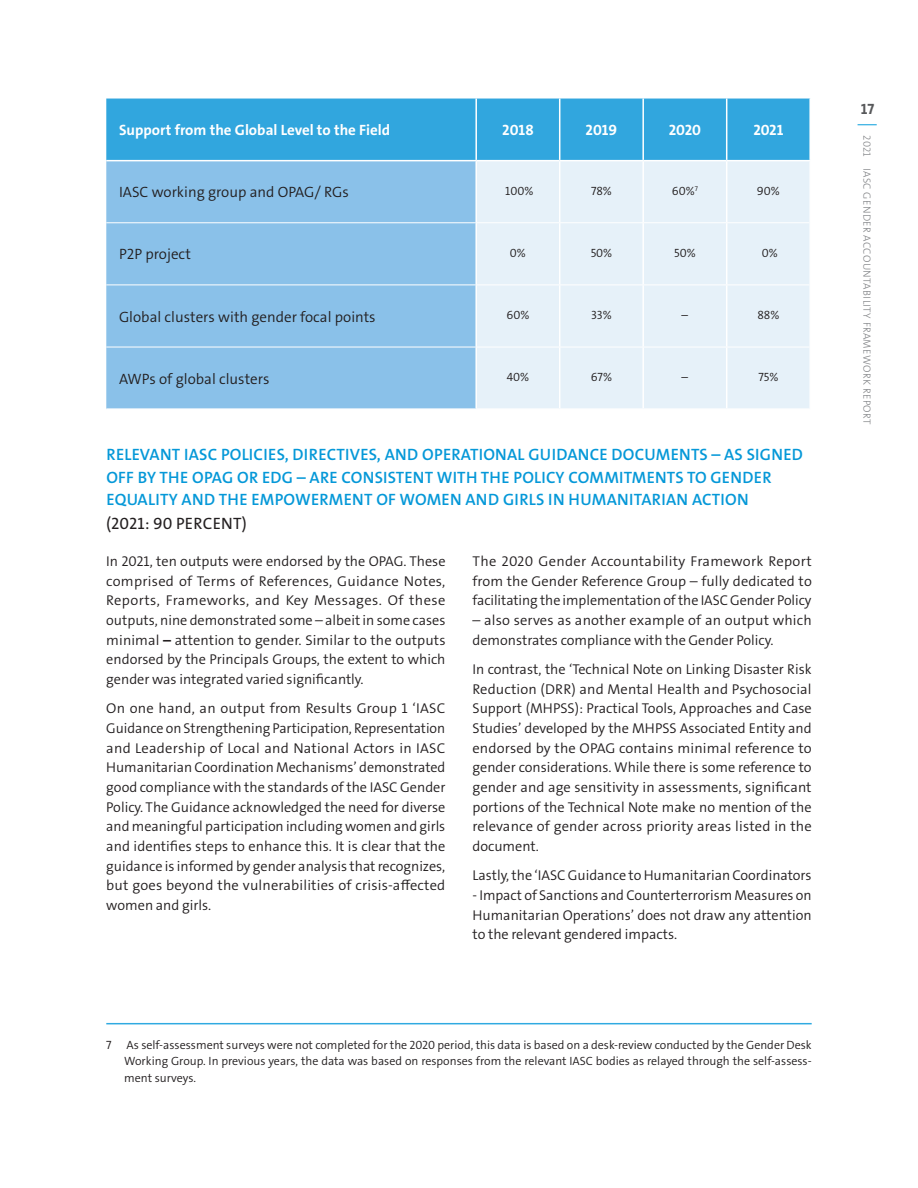
<style>
.page{position:relative;width:918px;height:1188px;background:#fff}
.page>*{position:absolute;margin:0;border:0;box-sizing:border-box;transform-origin:0 0}
.t1{font:16.5px/22.5px "Grundfos The Sans OT 6 SB";letter-spacing:.015em;color:#0598d8}
.t2{font:16.5px "Grundfos The Sans OT 5 R";letter-spacing:.015em;color:#231f20}
.t3{font:15px "Grundfos The Sans OT 4 SL";color:#231f20}
.t4{font:15px "Grundfos The Sans OT 7 B";color:#fff}
.t5{font:15px "Grundfos The Sans OT 7 B";color:#57585a}
.t6{font:14.25px/19.6px "Grundfos The Sans OT 4 SL";color:#231f20;text-align:justify}
.t7{font:12px/16.5px "Grundfos The Sans OT 4 SL";color:#231f20;text-align:justify}
.t8{font:10.5px "Grundfos The Sans OT 3 L";letter-spacing:.035em;color:#808285}
.s1{font-family:"Grundfos The Sans OT 7 B"}
</style>
<div class="page">
<div style="left:106px;top:99px;width:703px;height:61px;background:#31a6de"></div>
<div style="left:106px;top:161px;width:369px;height:247px;background:#8ac1e9"></div>
<div style="left:477px;top:161px;width:332px;height:247px;background:#e6f1f9"></div>
<hr style="left:475px;top:99px;width:2px;height:61px;background:#fff">
<hr style="left:559px;top:99px;width:1px;height:61px;background:#fff">
<hr style="left:642px;top:99px;width:2px;height:61px;background:#fff">
<hr style="left:726px;top:99px;width:1px;height:61px;background:#fff">
<hr style="left:559px;top:161px;width:1px;height:61px;background:#fff">
<hr style="left:642px;top:161px;width:2px;height:61px;background:#fff">
<hr style="left:726px;top:161px;width:1px;height:61px;background:#fff">
<hr style="left:559px;top:223px;width:1px;height:62px;background:#fff">
<hr style="left:642px;top:223px;width:2px;height:62px;background:#fff">
<hr style="left:726px;top:223px;width:1px;height:62px;background:#fff">
<hr style="left:559px;top:285px;width:1px;height:62px;background:#fff">
<hr style="left:642px;top:285px;width:2px;height:62px;background:#fff">
<hr style="left:726px;top:285px;width:1px;height:62px;background:#fff">
<hr style="left:559px;top:347px;width:1px;height:61px;background:#fff">
<hr style="left:642px;top:347px;width:2px;height:61px;background:#fff">
<hr style="left:726px;top:347px;width:1px;height:61px;background:#fff">
<hr style="left:106px;top:222px;width:370px;height:1px;background:#fff">
<hr style="left:476px;top:222px;width:84px;height:1px;background:#fff">
<hr style="left:560px;top:222px;width:83px;height:1px;background:#fff">
<hr style="left:643px;top:222px;width:84px;height:1px;background:#fff">
<hr style="left:727px;top:222px;width:82px;height:1px;background:#fff">
<hr style="left:106px;top:285px;width:370px;height:1px;background:#fff">
<hr style="left:476px;top:285px;width:84px;height:1px;background:#fff">
<hr style="left:560px;top:285px;width:83px;height:1px;background:#fff">
<hr style="left:643px;top:285px;width:84px;height:1px;background:#fff">
<hr style="left:727px;top:285px;width:82px;height:1px;background:#fff">
<hr style="left:106px;top:347px;width:370px;height:1px;background:#fff">
<hr style="left:476px;top:347px;width:84px;height:1px;background:#fff">
<hr style="left:560px;top:347px;width:83px;height:1px;background:#fff">
<hr style="left:643px;top:347px;width:84px;height:1px;background:#fff">
<hr style="left:727px;top:347px;width:82px;height:1px;background:#fff">
<hr style="left:106px;top:1023px;width:706px;height:1px;background:#30aae1">
<svg style="left:858px;top:124px;width:19px;height:1px"></svg>
<p class="t4" style="left:119px;top:120px;width:273px">Support from the Global Level to the Field</p>
<p class="t4" style="left:502px;top:120px;width:33px">2018</p>
<p class="t4" style="left:586px;top:120px;width:33px">2019</p>
<p class="t4" style="left:669px;top:120px;width:34px">2020</p>
<p class="t4" style="left:753px;top:120px;width:32px">2021</p>
<p class="t3" style="left:119px;top:183px;width:231px">IASC working group and OPAG/ RGs</p>
<p class="t7" style="left:505px;top:183px;width:30px">100%</p>
<p class="t7" style="left:591px;top:183px;width:22px">78%</p>
<p class="t7" style="left:672px;top:183px;width:28px">60%<sup>7</sup></p>
<p class="t7" style="left:757px;top:183px;width:24px">90%</p>
<p class="t3" style="left:119px;top:245px;width:73px">P2P project</p>
<p class="t7" style="left:510px;top:245px;width:17px">0%</p>
<p class="t7" style="left:591px;top:245px;width:23px">50%</p>
<p class="t7" style="left:674px;top:245px;width:23px">50%</p>
<p class="t7" style="left:762px;top:245px;width:17px">0%</p>
<p class="t3" style="left:119px;top:307px;width:258px">Global clusters with gender focal points</p>
<p class="t7" style="left:507px;top:307px;width:24px">60%</p>
<p class="t7" style="left:591px;top:307px;width:22px">33%</p>
<p class="t7" style="left:682px;top:307px;width:8px">–</p>
<p class="t7" style="left:757px;top:307px;width:24px">88%</p>
<p class="t3" style="left:119px;top:369px;width:152px">AWPs of global clusters</p>
<p class="t7" style="left:507px;top:369px;width:24px">40%</p>
<p class="t7" style="left:591px;top:369px;width:23px">67%</p>
<p class="t7" style="left:682px;top:369px;width:8px">–</p>
<p class="t7" style="left:758px;top:369px;width:21px">75%</p>
<p class="t1" style="left:106px;top:444px;width:698px">RELEVANT IASC POLICIES, DIRECTIVES, AND OPERATIONAL GUIDANCE DOCUMENTS – AS SIGNED<br>OFF BY THE OPAG OR EDG – ARE CONSISTENT WITH THE POLICY COMMITMENTS TO GENDER<br>EQUALITY AND THE EMPOWERMENT OF WOMEN AND GIRLS IN HUMANITARIAN ACTION</p>
<p class="t2" style="left:106px;top:513px;width:142px">(2021: 90 PERCENT)</p>
<p class="t6" style="left:106px;top:552px;width:341px">In 2021, ten outputs were endorsed by the OPAG. These comprised of Terms of References, Guidance Notes, Reports, Frameworks, and Key Messages. Of these outputs, nine demonstrated some – albeit in some cases minimal <span class="s1">–</span> attention to gender. Similar to the outputs endorsed by the Principals Groups, the extent to which gender was integrated varied significantly.</p>
<p class="t6" style="left:106px;top:699px;width:341px">On one hand, an output from Results Group 1 ‘IASC Guidance on Strengthening Participation, Representation and Leadership of Local and National Actors in IASC Humanitarian Coordination Mechanisms’ demonstrated good compliance with the standards of the IASC Gender Policy. The Guidance acknowledged the need for diverse and meaningful participation including women and girls and identifies steps to enhance this. It is clear that the guidance is informed by gender analysis that recognizes, but goes beyond the vulnerabilities of crisis-affected women and girls.</p>
<p class="t6" style="left:472px;top:552px;width:341px">The 2020 Gender Accountability Framework Report from the Gender Reference Group – fully dedicated to facilitating the implementation of the IASC Gender Policy</p>
<p class="t6" style="left:472px;top:611px;width:341px">– also serves as another example of an output which demonstrates compliance with the Gender Policy.</p>
<p class="t6" style="left:472px;top:660px;width:341px">In contrast, the ‘Technical Note on Linking Disaster Risk Reduction (DRR) and Mental Health and Psychosocial Support (MHPSS): Practical Tools, Approaches and Case Studies’ developed by the MHPSS Associated Entity and endorsed by the OPAG contains minimal reference to gender considerations. While there is some reference to gender and age sensitivity in assessments, significant portions of the Technical Note make no mention of the relevance of gender across priority areas listed in the document.</p>
<p class="t6" style="left:472px;top:866px;width:341px">Lastly, the ‘IASC Guidance to Humanitarian Coordinators</p>
<p class="t6" style="left:472px;top:886px;width:341px">- Impact of Sanctions and Counterterrorism Measures on Humanitarian Operations’ does not draw any attention to the relevant gendered impacts.</p>
<p class="t7" style="left:124px;top:1036px;width:689px;text-indent:-18px">7 As self-assessment surveys were not completed for the 2020 period, this data is based on a desk-review conducted by the Gender Desk Working Group. In previous years, the data was based on responses from the relevant IASC bodies as relayed through the self-assess&shy;ment surveys.</p>
<p class="t5" style="left:861px;top:99px;width:15px">17</p>
<p class="t8" style="left:874px;top:135px;width:290px;rotate:90deg">2021 IASC GENDER ACCOUNTABILITY FRAMEWORK REPORT</p>
</div>
